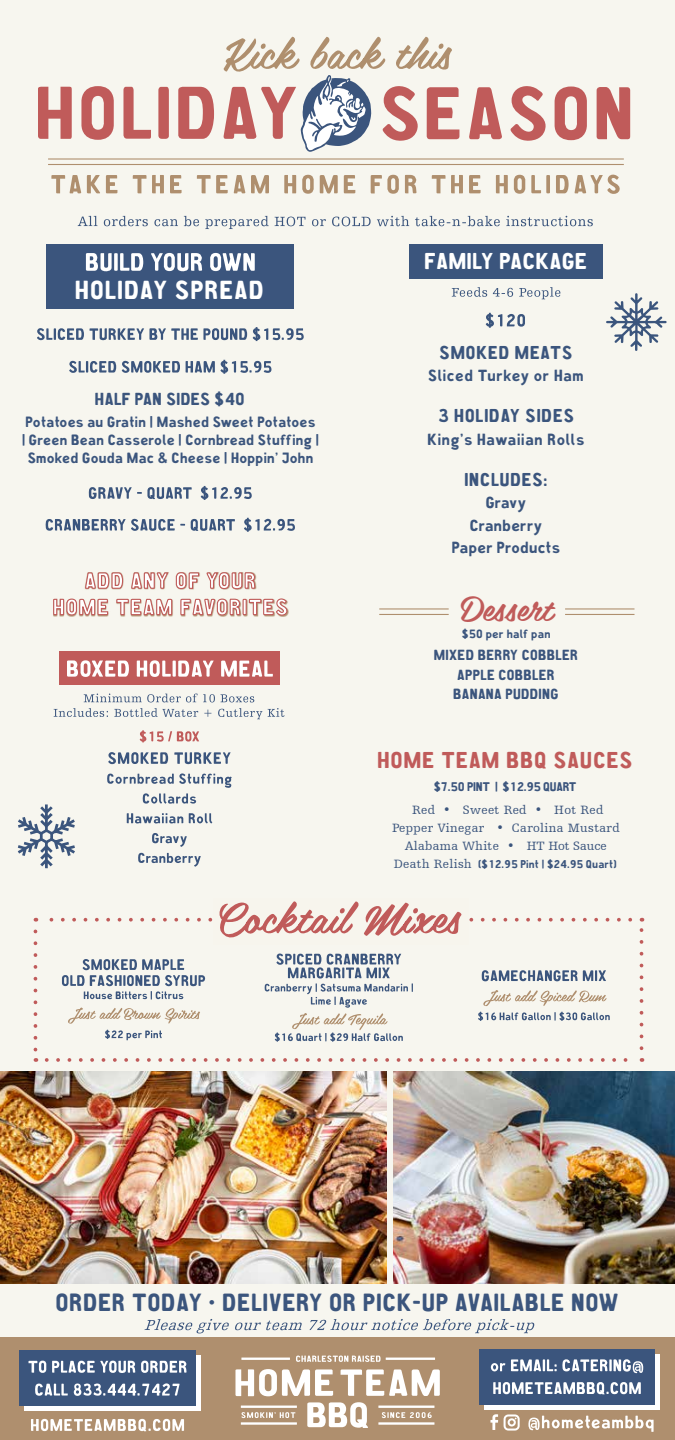
<style>
.page{position:relative;width:675px;height:1440px;background:#fff}
.page>*{position:absolute;margin:0;border:0;box-sizing:border-box;transform-origin:0 0}
.t1{font:34.12px "Belinda";color:#c05b5a}
.t2{font:26.25px "CA Aires Pro";letter-spacing:.05em;color:#fff}
.t3{font:25px "CA Aires Pro";letter-spacing:.04em;color:#3b557d}
.t4{font:23.12px "CA Aires Pro";letter-spacing:.05em;color:#c05b5a}
.t5{font:23.12px "CA Aires Pro";letter-spacing:.03em;color:#fff}
.t6{font:18.75px "CA Aires Pro";letter-spacing:.05em;color:#3b557d}
.t7{font:17.5px "CA Aires Pro";letter-spacing:.03em;color:#3b557d}
.t8{font:16.25px "CA Aires Pro";letter-spacing:.05em;color:#3b557d}
.t9{font:16.25px/22.5px "CA Aires Pro";letter-spacing:.03em;color:#3b557d;text-align:center}
.t10{font:15px/18px "CA Aires Pro";letter-spacing:.03em;color:#3b557d;text-align:center}
.t11{font:14.75px/19.6px "CA Aires Pro";letter-spacing:.03em;color:#3b557d;text-align:center}
.t12{font:12.62px/17.8px "Humanist Slabserif 712 BT";letter-spacing:.03em;color:#3b557d;text-align:center}
.t13{font:12.62px "CA Aires Pro";color:#3b557d}
.t14{font:12.12px "CA Aires Pro";letter-spacing:.03em;color:#3b557d}
.t15{font:11.38px "CA Aires Pro";letter-spacing:.03em;color:#3b557d}
.s1{font-family:"Humanist Slabserif 712 BT";font-size:12.62px}
</style>
<div class="page">
<div style="left:0;top:0;width:675px;height:1338px;background:#f7f6ef"></div>
<div style="left:0;top:1338px;width:675px;height:102px;background:#af8f6e"></div>
<hr style="left:378px;top:1406px;width:56px;height:2px;background:#fff">
<hr style="left:241px;top:1406px;width:56px;height:2px;background:#fff">
<hr style="left:378px;top:1422px;width:56px;height:3px;background:#fff">
<hr style="left:241px;top:1422px;width:56px;height:3px;background:#fff">
<svg style="left:296px;top:1355px;width:85px;height:7px"></svg>
<svg style="left:235px;top:1369px;width:98px;height:27px"></svg>
<svg style="left:341px;top:1369px;width:99px;height:27px"></svg>
<svg style="left:241px;top:1412px;width:54px;height:6px"></svg>
<svg style="left:382px;top:1412px;width:50px;height:6px"></svg>
<svg style="left:307px;top:1402px;width:61px;height:26px"></svg>
<hr style="left:386px;top:1358px;width:49px;height:2px;background:#fff">
<hr style="left:241px;top:1358px;width:49px;height:2px;background:#fff">
<svg style="left:31px;top:1419px;width:153px;height:12px"></svg>
<svg style="left:24px;top:1355px;width:177px;height:56px"></svg>
<div style="left:19px;top:1350px;width:177px;height:55px;background:#3b557d"></div>
<svg style="left:35px;top:1383px;width:145px;height:13px"></svg>
<svg style="left:29px;top:1361px;width:158px;height:12px"></svg>
<svg style="left:490px;top:1414px;width:8px;height:16px"></svg>
<svg style="left:504px;top:1414px;width:16px;height:17px"></svg>
<div style="left:484px;top:1354px;width:176px;height:56px;background:#fff"></div>
<div style="left:479px;top:1349px;width:176px;height:56px;background:#3b557d"></div>
<svg style="left:493px;top:1382px;width:148px;height:12px"></svg>
<svg style="left:491px;top:1359px;width:152px;height:14px"></svg>
<svg style="left:145px;top:1319px;width:389px;height:14px"></svg>
<svg style="left:69px;top:360px;width:202px;height:14px"></svg>
<svg style="left:37px;top:327px;width:267px;height:14px"></svg>
<svg style="left:46px;top:518px;width:249px;height:14px"></svg>
<svg style="left:89px;top:486px;width:163px;height:14px"></svg>
<hr style="left:565px;top:614px;width:70px;height:1px;background:#af8f6e">
<hr style="left:565px;top:608px;width:70px;height:2px;background:#af8f6e">
<hr style="left:379px;top:614px;width:70px;height:1px;background:#af8f6e">
<hr style="left:379px;top:608px;width:70px;height:2px;background:#af8f6e">
<div style="left:46px;top:244px;width:248px;height:64px;background:#3b557d"></div>
<svg style="left:86px;top:253px;width:169px;height:18px"></svg>
<div style="left:409px;top:244px;width:194px;height:34px;background:#3b557d"></div>
<svg style="left:486px;top:313px;width:39px;height:15px"></svg>
<svg style="left:452px;top:287px;width:108px;height:12px"></svg>
<svg style="left:53px;top:562px;width:235px;height:65px"></svg>
<div style="left:60px;top:651px;width:220px;height:34px;background:#c05b5a"></div>
<svg style="left:67px;top:660px;width:206px;height:17px"></svg>
<svg style="left:138px;top:853px;width:63px;height:14px"></svg>
<svg style="left:152px;top:833px;width:35px;height:14px"></svg>
<svg style="left:127px;top:813px;width:85px;height:11px"></svg>
<svg style="left:107px;top:773px;width:125px;height:31px"></svg>
<svg style="left:108px;top:752px;width:123px;height:12px"></svg>
<svg style="left:140px;top:730px;width:59px;height:12px"></svg>
<img style="left:393px;top:1072px;width:282px;height:212px">
<img style="left:0;top:1072px;width:386px;height:212px">
<svg style="left:54px;top:708px;width:230px;height:11px"></svg>
<svg style="left:84px;top:694px;width:170px;height:8px"></svg>
<hr style="left:48px;top:164px;width:576px;height:1px;background:#af8f6e">
<hr style="left:48px;top:158px;width:576px;height:2px;background:#af8f6e">
<svg style="left:78px;top:216px;width:515px;height:13px"></svg>
<svg style="left:38px;top:36px;width:592px;height:116px"></svg>
<svg style="left:51px;top:174px;width:570px;height:20px"></svg>
<svg style="left:528px;top:1416px;width:126px;height:16px"></svg>
<svg style="left:18px;top:804px;width:57px;height:64px"></svg>
<svg style="left:606px;top:293px;width:61px;height:58px"></svg>
<div style="left:214px;top:898px;width:255px;height:46px;background:#f7f5ed"></div>
<svg style="left:34px;top:901px;width:609px;height:161px"></svg>
<h2 class="t2" style="left:76px;top:270px;width:190px">HOLIDAY SPREAD</h2>
<p class="t7" style="left:95px;top:386px;width:151px">HALF PAN SIDES $40</p>
<p class="t10" style="left:22px;top:412px;width:298px">Potatoes au Gratin | Mashed Sweet Potatoes<br>| Green Bean Casserole | Cornbread Stuffing |<br>Smoked Gouda Mac &amp; Cheese | Hoppin’ John</p>
<h3 class="t5" style="left:425px;top:244px;width:164px">FAMILY PACKAGE</h3>
<p class="t6" style="left:440px;top:338px;width:134px">SMOKED MEATS</p>
<p class="t8" style="left:428px;top:363px;width:157px">Sliced Turkey or Ham</p>
<p class="t6" style="left:438px;top:401px;width:137px">3 HOLIDAY SIDES</p>
<p class="t8" style="left:428px;top:427px;width:158px">King’s Hawaiian Rolls</p>
<p class="t6" style="left:465px;top:465px;width:85px">INCLUDES:</p>
<p class="t9" style="left:452px;top:490px;width:109px">Gravy<br>Cranberry<br>Paper Products</p>
<h1 class="t1" style="left:461px;top:580px;width:94px">Dessert</h1>
<p class="t14" style="left:462px;top:625px;width:90px">$50 per half pan</p>
<p class="t11" style="left:434px;top:644px;width:145px">MIXED BERRY COBBLER<br>APPLE COBBLER<br>BANANA PUDDING</p>
<h3 class="t4" style="left:378px;top:742px;width:256px">HOME TEAM BBQ SAUCES</h3>
<p class="t13" style="left:434px;top:777px;width:144px">$7.50 PINT | $12.95 QUART</p>
<p class="t12" style="left:392px;top:801px;width:229px">Red • Sweet Red • Hot Red<br>Pepper Vinegar • Carolina Mustard<br>Alabama White • HT Hot Sauce</p>
<p class="t15" style="left:394px;top:856px;width:225px"><span class="s1">Death Relish</span> ($12.95 Pint | $24.95 Quart)</p>
<h3 class="t3" style="left:56px;top:1284px;width:564px">ORDER TODAY • DELIVERY OR PICK-UP AVAILABLE NOW</h3>
</div>
